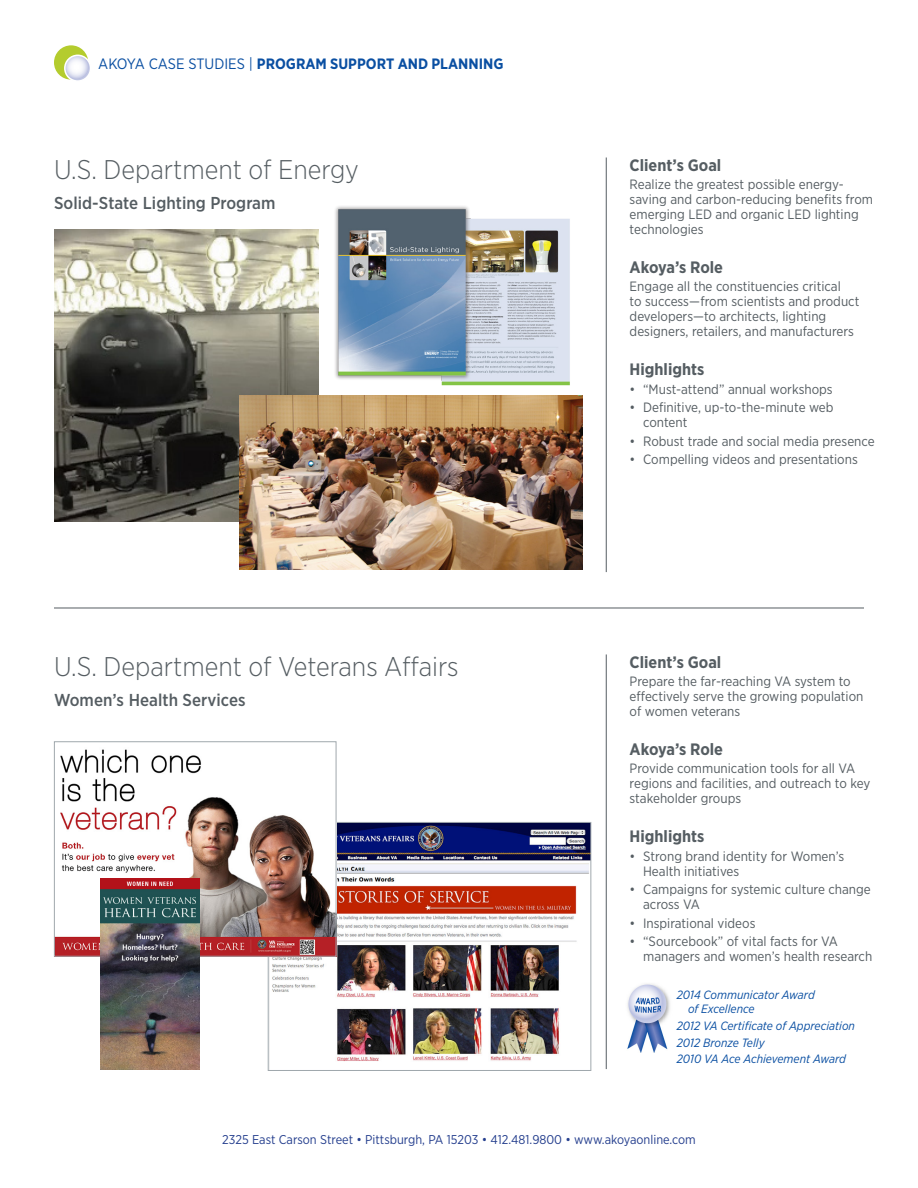
<style>
.page{position:relative;width:918px;height:1188px;background:#fff}
.page>*{position:absolute;margin:0;border:0;box-sizing:border-box;transform-origin:0 0}
.Main_text{font:300 27px "Gotham Narrow";color:#555d62}
.Main_text-2{font:500 17.25px "Gotham Narrow";letter-spacing:.005em;color:#555d62}
.Main_text-3{font:700 16.5px "Gotham Narrow";color:#555d62}
.Main_text-4{font:700 15px "Gotham Narrow";color:#0a4fa2}
.Main_text-5{font:13.5px/15px "Gotham Narrow";color:#555d62}
.Main_text-6{font:12.75px "Gotham Narrow";color:#253f8e}
.Main_text-7{font:italic 12px/14.2px "Gotham Narrow";color:#0a4fa2}
.s1{font-weight:400}
</style>
<div class="page">
<hr style="left:54px;top:608px;width:810px;height:1px;background:#555d62">
<div style="left:54px;top:45px;width:34px;height:35px;background:#b4cc2e;border-radius:50%"></div>
<svg style="left:65px;top:55px;width:26px;height:26px"></svg>
<div style="left:64px;top:55px;width:27px;height:27px;border:2px solid #fff;border-radius:50%"></div>
<hr style="left:606px;top:158px;width:1px;height:414px;background:#555d62">
<img style="left:54px;top:230px;width:264px;height:291px">
<img style="left:239px;top:395px;width:344px;height:175px">
<img style="left:335px;top:206px;width:235px;height:180px">
<img style="left:272px;top:824px;width:317px;height:237px">
<div style="left:268px;top:822px;width:323px;height:249px;border:1px solid #a0a8ad"></div>
<hr style="left:606px;top:654px;width:1px;height:415px;background:#555d62">
<img style="left:56px;top:749px;width:278px;height:206px">
<div style="left:54px;top:741px;width:282px;height:216px;border:1px solid #a0a8ad"></div>
<img style="left:101px;top:878px;width:99px;height:192px">
<img style="left:627px;top:983px;width:43px;height:69px">
<p class="Main_text-4" style="left:98px;top:54px;width:407px"><span class="s1">AKOYA CASE STUDIES |</span> PROGRAM SUPPORT AND PLANNING</p>
<p class="Main_text" style="left:54px;top:153px;width:306px">U.S. Department of Energy</p>
<p class="Main_text-2" style="left:54px;top:192px;width:223px">Solid-State Lighting Program</p>
<p class="Main_text" style="left:54px;top:650px;width:406px">U.S. Department of Veterans Affairs</p>
<p class="Main_text-2" style="left:54px;top:689px;width:193px">Women’s Health Services</p>
<p class="Main_text-3" style="left:630px;top:155px;width:93px">Client’s Goal</p>
<p class="Main_text-5" style="left:630px;top:177px;width:245px">Realize the greatest possible energy&shy;saving and carbon-reducing benefits from emerging LED and organic LED lighting technologies</p>
<p class="Main_text-3" style="left:630px;top:257px;width:95px">Akoya’s Role</p>
<p class="Main_text-5" style="left:630px;top:279px;width:231px">Engage all the constituencies critical<br>to success—from scientists and product developers—to architects, lighting designers, retailers, and manufacturers</p>
<p class="Main_text-3" style="left:630px;top:359px;width:76px">Highlights</p>
<p class="Main_text-5" style="left:630px;top:381px;width:205px">• “Must-attend” annual workshops</p>
<p class="Main_text-5" style="left:643px;top:400px;width:192px;text-indent:-14px">• Definitive, up-to-the-minute web content</p>
<p class="Main_text-5" style="left:630px;top:433px;width:247px">• Robust trade and social media presence</p>
<p class="Main_text-5" style="left:630px;top:452px;width:230px">• Compelling videos and presentations</p>
<p class="Main_text-3" style="left:630px;top:652px;width:93px">Client’s Goal</p>
<p class="Main_text-5" style="left:630px;top:674px;width:235px">Prepare the far-reaching VA system to effectively serve the growing population of women veterans</p>
<p class="Main_text-3" style="left:630px;top:739px;width:95px">Akoya’s Role</p>
<p class="Main_text-5" style="left:630px;top:761px;width:242px">Provide communication tools for all VA regions and facilities, and outreach to key stakeholder groups</p>
<p class="Main_text-3" style="left:630px;top:826px;width:76px">Highlights</p>
<p class="Main_text-5" style="left:643px;top:848px;width:203px;text-indent:-14px">• Strong brand identity for Women’s<br>Health initiatives</p>
<p class="Main_text-5" style="left:643px;top:882px;width:229px;text-indent:-14px">• Campaigns for systemic culture change across VA</p>
<p class="Main_text-5" style="left:630px;top:915px;width:127px">• Inspirational videos</p>
<p class="Main_text-5" style="left:643px;top:934px;width:231px;text-indent:-14px">• “Sourcebook” of vital facts for VA managers and women’s health research</p>
<p class="Main_text-7" style="left:688px;top:988px;width:128px;text-indent:-11px">2014 Communicator Award of Excellence</p>
<p class="Main_text-7" style="left:677px;top:1018px;width:180px">2012 VA Certificate of Appreciation</p>
<p class="Main_text-7" style="left:677px;top:1035px;width:89px">2012 Bronze Telly</p>
<p class="Main_text-7" style="left:677px;top:1052px;width:171px">2010 VA Ace Achievement Award</p>
<p class="Main_text-6" style="left:222px;top:1132px;width:475px">2325 East Carson Street • Pittsburgh, PA 15203 • 412.481.9800 • www.akoyaonline.com</p>
</div>
